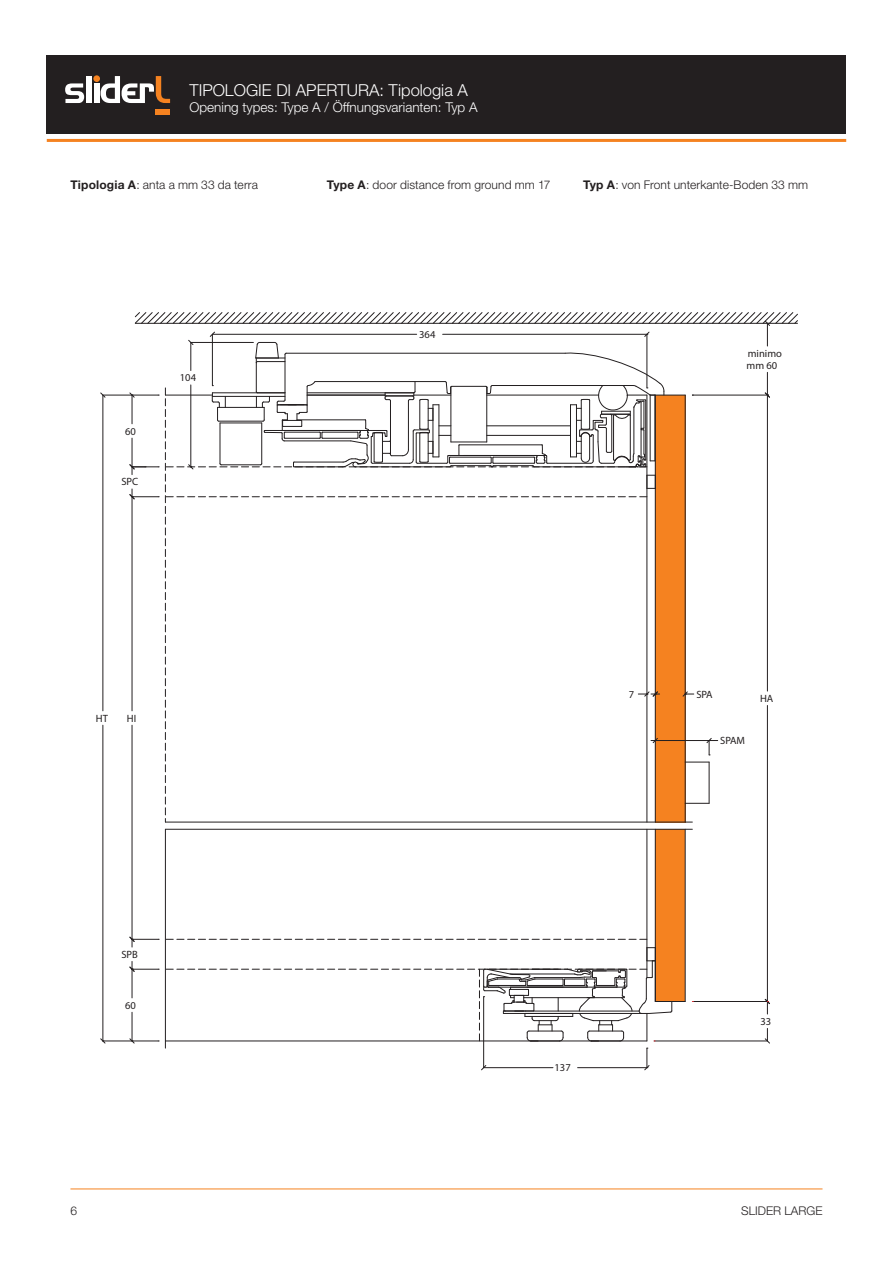
<style>
.page{position:relative;width:893px;height:1263px;background:#fff}
.page>*{position:absolute;margin:0;border:0;box-sizing:border-box;transform-origin:0 0}
.t1{font:300 16.5px "Helvetica Neue";color:#fff}
.t2{font:300 13.5px "Helvetica Neue";letter-spacing:-.02em;color:#fff}
.t3{font:300 12px "Helvetica Neue";letter-spacing:.01em;color:#231f20}
.t4{font:10.5px/12.1px "Myriad Pro";color:#231f20}
.s1{font-weight:700}
</style>
<div class="page">
<hr style="left:70px;top:1188px;width:752px;height:1px;background:#f58220">
<div style="left:47px;top:55px;width:799px;height:78px;background:#231f20"></div>
<hr style="left:47px;top:139px;width:799px;height:3px;background:#f58220">
<div style="left:156px;top:109px;width:14px;height:6px;background:#f58220"></div>
<svg style="left:65px;top:83px;width:19px;height:20px"></svg>
<div style="left:86px;top:76px;width:5px;height:27px;background:#fff"></div>
<div style="left:94px;top:83px;width:5px;height:20px;background:#fff"></div>
<div style="left:93px;top:75px;width:7px;height:7px;background:#f58220;border-radius:50%"></div>
<svg style="left:101px;top:76px;width:69px;height:27px"></svg>
<div style="left:655px;top:829px;width:30px;height:172px;background:#f58220"></div>
<hr style="left:165px;top:822px;width:527px;height:1px;background:#231f20">
<hr style="left:655px;top:829px;width:1px;height:172px;background:#231f20">
<hr style="left:685px;top:829px;width:1px;height:172px;background:#231f20">
<hr style="left:165px;top:829px;width:527px;height:1px;background:#231f20">
<svg style="left:166px;top:939px;width:480px;height:1px"></svg>
<hr style="left:646px;top:829px;width:1px;height:149px;background:#231f20">
<hr style="left:655px;top:1001px;width:30px;height:1px;background:#231f20">
<hr style="left:165px;top:829px;width:1px;height:219px;background:#231f20">
<hr style="left:132px;top:725px;width:1px;height:214px;background:#231f20">
<svg style="left:129px;top:936px;width:30px;height:11px"></svg>
<svg style="left:129px;top:961px;width:30px;height:37px"></svg>
<hr style="left:102px;top:725px;width:1px;height:316px;background:#231f20">
<svg style="left:100px;top:1012px;width:59px;height:32px"></svg>
<hr style="left:767px;top:705px;width:1px;height:296px;background:#231f20">
<svg style="left:100px;top:312px;width:698px;height:510px"></svg>
<hr style="left:483px;top:997px;width:1px;height:71px;background:#231f20">
<hr style="left:484px;top:1067px;width:69px;height:1px;background:#231f20">
<hr style="left:578px;top:1067px;width:69px;height:1px;background:#231f20">
<svg style="left:481px;top:1064px;width:6px;height:7px"></svg>
<svg style="left:643px;top:1048px;width:7px;height:23px"></svg>
<hr style="left:654px;top:1040px;width:113px;height:1px;background:#231f20">
<hr style="left:692px;top:1001px;width:75px;height:1px;background:#231f20">
<svg style="left:764px;top:1028px;width:6px;height:16px"></svg>
<svg style="left:165px;top:947px;width:508px;height:95px"></svg>
<svg style="left:764px;top:998px;width:6px;height:16px"></svg>
<h1 class="t1" style="left:190px;top:80px;width:11px">TIPOLOGIE</h1>
<h1 class="t1" style="left:276px;top:80px;width:32px">DI APERTURA</h1>
<h1 class="t1" style="left:379px;top:80px;width:90px">: Tipologia A</h1>
<p class="t2" style="left:190px;top:99px;width:290px">Opening types: Type A / Öffnungsvarianten: Typ A</p>
<p class="t3" style="left:70px;top:177px;width:189px"><span class="s1">Tipologia A</span>: anta a mm 33 da terra</p>
<p class="t3" style="left:327px;top:177px;width:225px"><span class="s1">Type A</span>: door distance from ground mm 17</p>
<p class="t3" style="left:583px;top:177px;width:226px"><span class="s1">Typ A</span>: von Front unterkante-Boden 33 mm</p>
<p class="t4" style="left:125px;top:425px;width:12px">60</p>
<p class="t4" style="left:121px;top:476px;width:18px">SPC</p>
<p class="t4" style="left:180px;top:372px;width:18px">104</p>
<p class="t4" style="left:96px;top:712px;width:14px">HT</p>
<p class="t4" style="left:127px;top:712px;width:11px">HI</p>
<p class="t4" style="left:121px;top:948px;width:18px">SPB</p>
<p class="t4" style="left:125px;top:999px;width:12px">60</p>
<p class="t4" style="left:419px;top:328px;width:18px">364</p>
<p class="t4" style="left:747px;top:347px;width:37px">minimo mm 60</p>
<p class="t4" style="left:629px;top:688px;width:7px">7</p>
<p class="t4" style="left:696px;top:688px;width:18px">SPA</p>
<p class="t4" style="left:720px;top:735px;width:26px">SPAM</p>
<p class="t4" style="left:760px;top:692px;width:15px">HA</p>
<p class="t4" style="left:554px;top:1062px;width:18px">137</p>
<p class="t4" style="left:761px;top:1015px;width:12px">33</p>
<p class="t3" style="left:70px;top:1203px;width:8px">6</p>
<p class="t3" style="left:741px;top:1203px;width:8px">SLIDER</p>
<p class="t3" style="left:784px;top:1203px;width:9px">LARGE</p>
</div>
